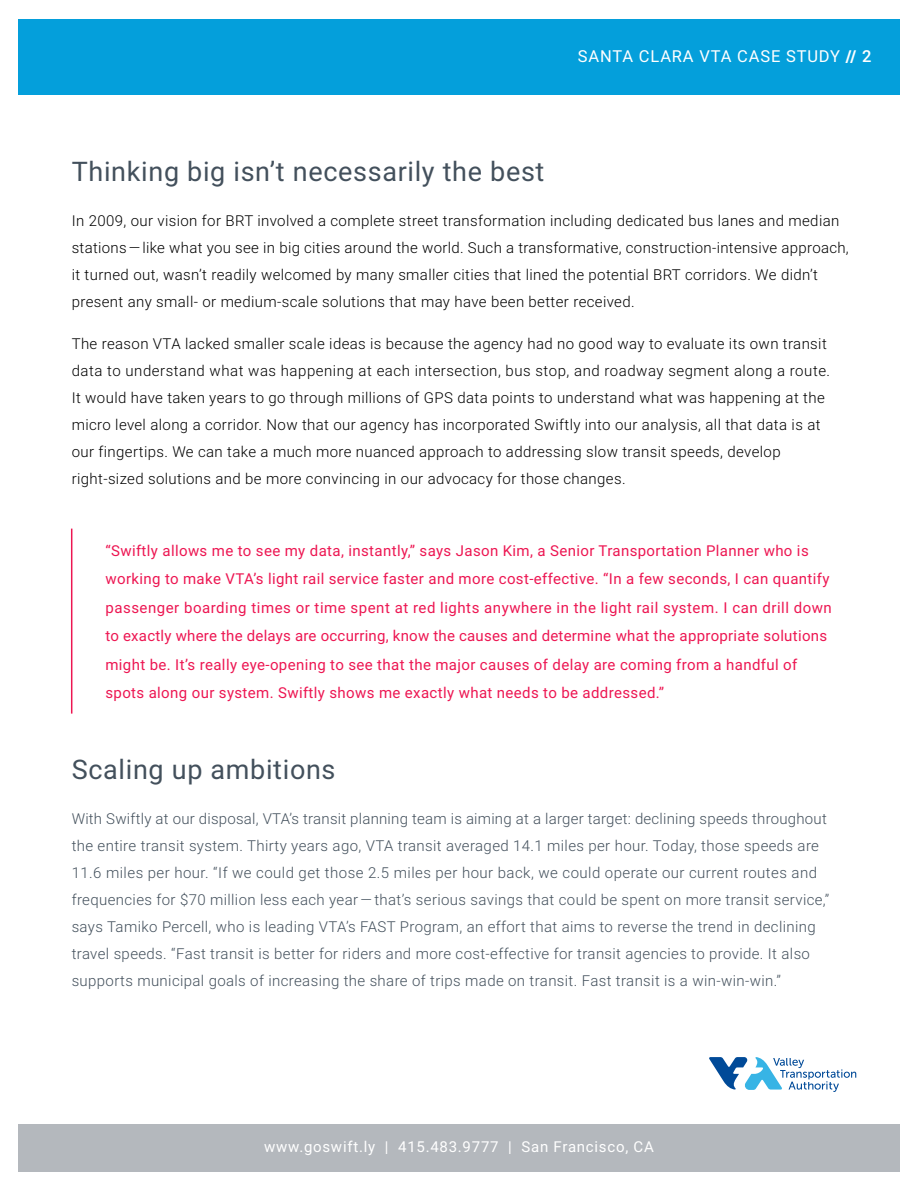
<style>
.page{position:relative;width:918px;height:1188px;background:#fff}
.page>*{position:absolute;margin:0;border:0;box-sizing:border-box;transform-origin:0 0}
.t1{font:27px "Roboto";letter-spacing:.025em;color:#43505c}
.t2{font:16.5px "Roboto";letter-spacing:.05em;color:#fff}
.t3{font:300 15px/27px "Roboto";letter-spacing:.025em;color:#000}
.t4{font:300 15px/27px "Roboto";letter-spacing:.025em;color:#43505c}
.t5{font:15px/28.5px "Roboto";letter-spacing:.025em;color:#ed1652}
.t6{font:15px "Roboto";letter-spacing:.05em;color:#fff}
.s1{font-weight:900}
.s2{font-weight:500}
</style>
<div class="page">
<div style="left:18px;top:19px;width:882px;height:75px;background:#049fdb"></div>
<div style="left:18px;top:1124px;width:882px;height:47px;background:#b4b8bd"></div>
<hr style="left:71px;top:529px;width:1px;height:185px;background:#ed1652">
<svg style="left:709px;top:1057px;width:147px;height:35px"></svg>
<p class="t2" style="left:578px;top:44px;width:295px">SANTA CLARA VTA CASE STUDY <span class="s1">//</span> <span class="s2">2</span></p>
<h1 class="t1" style="left:72px;top:152px;width:474px">Thinking big isn’t necessarily the best</h1>
<p class="t3" style="left:72px;top:206px;width:779px">In 2009, our vision for BRT involved a complete street transformation including dedicated bus lanes and median stations — like what you see in big cities around the world. Such a transformative, construction-intensive approach, it turned out, wasn’t readily welcomed by many smaller cities that lined the potential BRT corridors. We didn’t present any small- or medium-scale solutions that may have been better received.</p>
<p class="t3" style="left:72px;top:329px;width:760px">The reason VTA lacked smaller scale ideas is because the agency had no good way to evaluate its own transit data to understand what was happening at each intersection, bus stop, and roadway segment along a route.<br>It would have taken years to go through millions of GPS data points to understand what was happening at the micro level along a corridor. Now that our agency has incorporated Swiftly into our analysis, all that data is at our fingertips. We can take a much more nuanced approach to addressing slow transit speeds, develop right-sized solutions and be more convincing in our advocacy for those changes.</p>
<p class="t5" style="left:105px;top:536px;width:728px">“Swiftly allows me to see my data, instantly,” says Jason Kim, a Senior Transportation Planner who is working to make VTA’s light rail service faster and more cost-effective. “In a few seconds, I can quantify passenger boarding times or time spent at red lights anywhere in the light rail system. I can drill down to exactly where the delays are occurring, know the causes and determine what the appropriate solutions might be. It’s really eye-opening to see that the major causes of delay are coming from a handful of spots along our system. Swiftly shows me exactly what needs to be addressed.”</p>
<h1 class="t1" style="left:72px;top:751px;width:265px">Scaling up ambitions</h1>
<p class="t4" style="left:72px;top:805px;width:759px">With Swiftly at our disposal, VTA’s transit planning team is aiming at a larger target: declining speeds throughout the entire transit system. Thirty years ago, VTA transit averaged 14.1 miles per hour. Today, those speeds are 11.6 miles per hour. “If we could get those 2.5 miles per hour back, we could operate our current routes and frequencies for $70 million less each year — that’s serious savings that could be spent on more transit service,” says Tamiko Percell, who is leading VTA’s FAST Program, an effort that aims to reverse the trend in declining travel speeds. “Fast transit is better for riders and more cost-effective for transit agencies to provide. It also supports municipal goals of increasing the share of trips made on transit. Fast transit is a win-win-win.”</p>
<p class="t6" style="left:264px;top:1137px;width:391px">www.goswift.ly | 415.483.9777 | San Francisco, CA</p>
</div>
